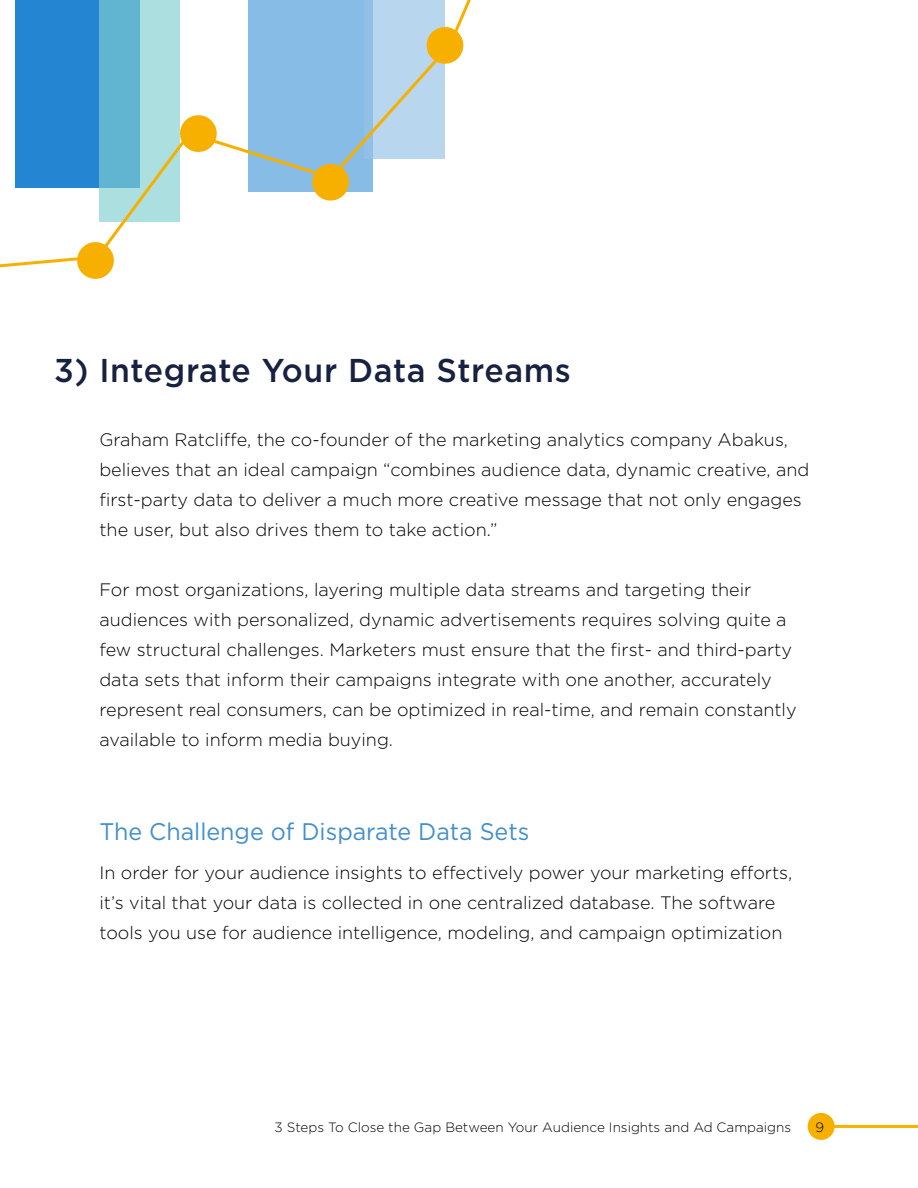
<style>
.page{position:relative;width:918px;height:1188px;background:#fff}
.page>*{position:absolute;margin:0;border:0;box-sizing:border-box;transform-origin:0 0}
.t1{font:500 33px "Gotham";letter-spacing:.02em;color:#172140}
.t2{font:24px "Gotham";color:#428fcc}
.t3{font:300 18px/30px "Gotham";color:#000}
.t4{font:300 13.5px "Gotham";color:#000}
</style>
<div class="page">
<svg style="left:0;top:0;width:471px;height:268px"></svg>
<svg style="left:424px;top:25px;width:42px;height:41px"></svg>
<svg style="left:310px;top:162px;width:41px;height:41px;background:#e2be54"></svg>
<svg style="left:178px;top:113px;width:41px;height:41px"></svg>
<svg style="left:75px;top:240px;width:41px;height:39px"></svg>
<hr style="left:828px;top:1125px;width:90px;height:3px;background:#f7b000">
<svg style="left:807px;top:1112px;width:29px;height:28px"></svg>
<h1 class="t1" style="left:54px;top:349px;width:518px">3) Integrate Your Data Streams</h1>
<p class="t3" style="left:99px;top:425px;width:711px">Graham Ratcliffe, the co-founder of the marketing analytics company Abakus, believes that an ideal campaign “combines audience data, dynamic creative, and first-party data to deliver a much more creative message that not only engages the user, but also drives them to take action.”</p>
<p class="t3" style="left:99px;top:575px;width:699px">For most organizations, layering multiple data streams and targeting their audiences with personalized, dynamic advertisements requires solving quite a few structural challenges. Marketers must ensure that the first- and third-party data sets that inform their campaigns integrate with one another, accurately represent real consumers, can be optimized in real-time, and remain constantly available to inform media buying.</p>
<h2 class="t2" style="left:99px;top:816px;width:431px">The Challenge of Disparate Data Sets</h2>
<p class="t3" style="left:99px;top:857px;width:694px">In order for your audience insights to effectively power your marketing efforts, it’s vital that your data is collected in one centralized database. The software tools you use for audience intelligence, modeling, and campaign optimization</p>
<p class="t4" style="left:274px;top:1119px;width:518px">3 Steps To Close the Gap Between Your Audience Insights and Ad Campaigns</p>
<p class="t4" style="left:815px;top:1119px;width:10px">9</p>
</div>
